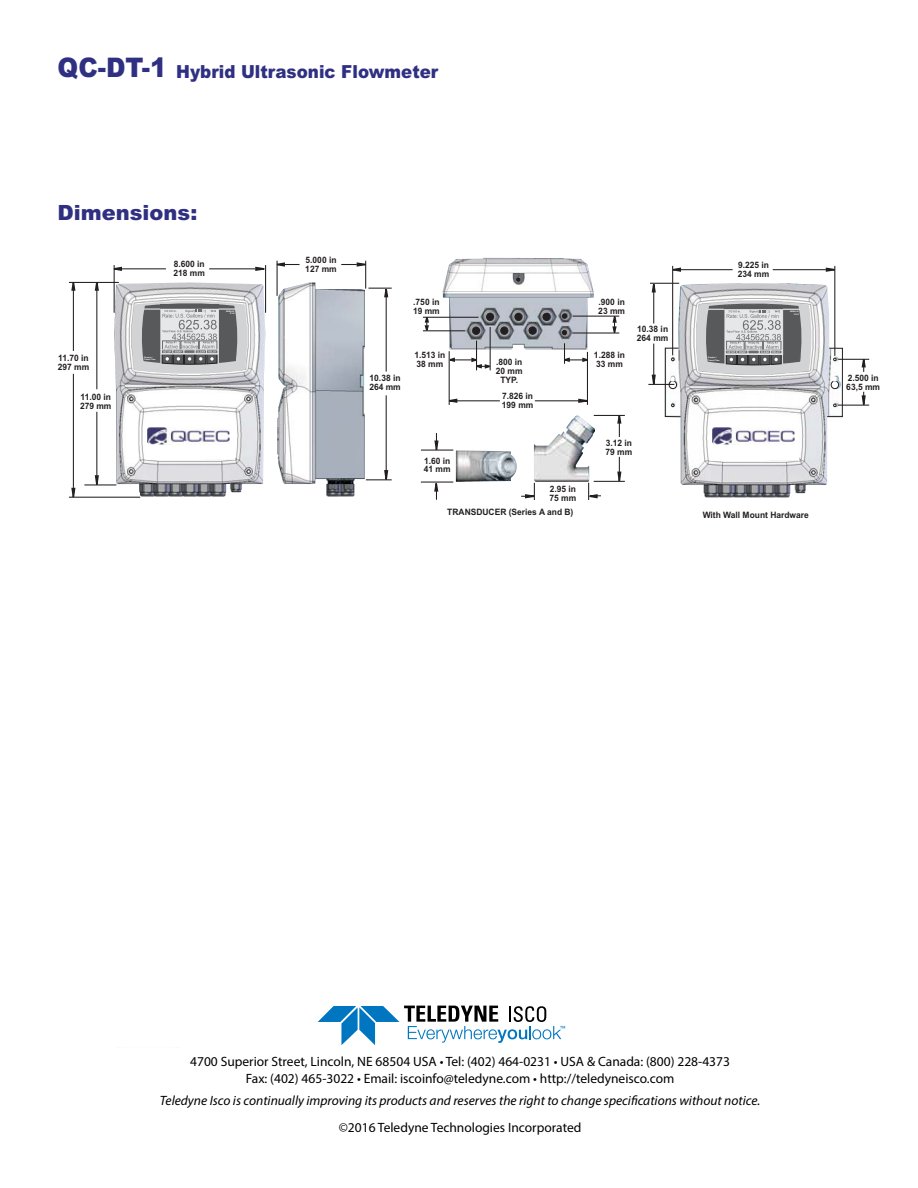
<style>
.page{position:relative;width:918px;height:1188px;background:#fff}
.page>*{position:absolute;margin:0;border:0;box-sizing:border-box;transform-origin:0 0}
.t1{font:900 21px "Arial";color:#303083}
.t2{font:900 18px "Arial";color:#303083;scale:.93 1}
.t3{font:13.5px/16.2px "Myriad Pro";color:#000;text-align:center}
.t4{font:italic 13.5px "Myriad Pro";color:#000}
.t5{font:700 8.85px/8.9px "Arial";color:#231f20;scale:.96 1}
.t6{font:700 1.95px/2.2px "Arial";color:#fff;text-align:right;scale:.96 1}
.t7{font:700 1.95px/2.2px "Arial";color:#fff;text-align:right}
.s1{font-size:27px}
</style>
<div class="page">
<img style="left:443px;top:258px;width:151px;height:92px">
<div style="left:473px;top:327px;width:7px;height:7px;background:#231f20;border-radius:50%"></div>
<div style="left:473px;top:327px;width:7px;height:7px;border:1px solid #231f20;border-radius:50%"></div>
<div style="left:487px;top:313px;width:7px;height:7px;background:#231f20;border-radius:50%"></div>
<div style="left:486px;top:313px;width:8px;height:8px;border:1px solid #231f20;border-radius:50%"></div>
<div style="left:501px;top:327px;width:7px;height:7px;background:#231f20;border-radius:50%"></div>
<div style="left:501px;top:327px;width:7px;height:7px;border:1px solid #231f20;border-radius:50%"></div>
<div style="left:515px;top:313px;width:7px;height:7px;background:#231f20;border-radius:50%"></div>
<div style="left:515px;top:313px;width:7px;height:8px;border:1px solid #231f20;border-radius:50%"></div>
<div style="left:529px;top:327px;width:7px;height:7px;background:#231f20;border-radius:50%"></div>
<div style="left:529px;top:327px;width:7px;height:7px;border:1px solid #231f20;border-radius:50%"></div>
<div style="left:543px;top:313px;width:7px;height:7px;background:#231f20;border-radius:50%"></div>
<div style="left:543px;top:313px;width:7px;height:8px;border:1px solid #231f20;border-radius:50%"></div>
<svg style="left:562px;top:314px;width:5px;height:4px"></svg>
<svg style="left:562px;top:330px;width:5px;height:5px"></svg>
<img style="left:673px;top:283px;width:170px;height:215px">
<svg style="left:826px;top:347px;width:17px;height:70px"></svg>
<hr style="left:209px;top:268px;width:46px;height:1px;background:#231f20">
<hr style="left:121px;top:268px;width:45px;height:1px;background:#231f20">
<hr style="left:265px;top:265px;width:1px;height:48px;background:#231f20">
<img style="left:114px;top:282px;width:151px;height:215px">
<img style="left:277px;top:282px;width:88px;height:215px">
<img style="left:534px;top:415px;width:61px;height:67px">
<img style="left:456px;top:451px;width:61px;height:31px">
<hr style="left:114px;top:265px;width:1px;height:48px;background:#231f20">
<svg style="left:254px;top:262px;width:46px;height:10px"></svg>
<hr style="left:277px;top:261px;width:1px;height:35px;background:#231f20">
<svg style="left:825px;top:267px;width:11px;height:6px"></svg>
<hr style="left:773px;top:269px;width:53px;height:1px;background:#231f20">
<hr style="left:680px;top:269px;width:53px;height:1px;background:#231f20">
<hr style="left:834px;top:266px;width:1px;height:90px;background:#231f20">
<hr style="left:672px;top:266px;width:1px;height:89px;background:#231f20">
<svg style="left:448px;top:398px;width:10px;height:6px"></svg>
<svg style="left:577px;top:398px;width:10px;height:6px"></svg>
<hr style="left:535px;top:400px;width:52px;height:1px;background:#231f20">
<hr style="left:450px;top:400px;width:50px;height:1px;background:#231f20">
<hr style="left:587px;top:352px;width:1px;height:53px;background:#231f20">
<hr style="left:449px;top:351px;width:1px;height:54px;background:#231f20">
<hr style="left:490px;top:327px;width:1px;height:43px;background:#231f20">
<svg style="left:445px;top:341px;width:50px;height:29px"></svg>
<hr style="left:423px;top:317px;width:56px;height:1px;background:#231f20">
<hr style="left:423px;top:330px;width:42px;height:1px;background:#231f20">
<hr style="left:573px;top:332px;width:46px;height:2px;background:#231f20">
<hr style="left:573px;top:316px;width:46px;height:1px;background:#231f20">
<svg style="left:424px;top:316px;width:6px;height:16px"></svg>
<svg style="left:611px;top:315px;width:7px;height:19px"></svg>
<svg style="left:560px;top:343px;width:32px;height:21px"></svg>
<hr style="left:69px;top:282px;width:50px;height:1px;background:#231f20">
<hr style="left:69px;top:497px;width:71px;height:1px;background:#231f20">
<hr style="left:84px;top:484px;width:32px;height:1px;background:#231f20">
<svg style="left:94px;top:266px;width:29px;height:26px"></svg>
<svg style="left:94px;top:474px;width:6px;height:12px"></svg>
<hr style="left:96px;top:412px;width:1px;height:63px;background:#231f20">
<hr style="left:96px;top:290px;width:1px;height:99px;background:#231f20">
<svg style="left:70px;top:281px;width:6px;height:11px"></svg>
<svg style="left:70px;top:487px;width:6px;height:11px"></svg>
<hr style="left:73px;top:374px;width:1px;height:114px;background:#231f20">
<hr style="left:73px;top:290px;width:1px;height:61px;background:#231f20">
<svg style="left:341px;top:261px;width:51px;height:37px"></svg>
<svg style="left:366px;top:469px;width:26px;height:12px"></svg>
<hr style="left:386px;top:395px;width:1px;height:80px;background:#231f20">
<hr style="left:386px;top:290px;width:1px;height:82px;background:#231f20">
<hr style="left:838px;top:359px;width:31px;height:1px;background:#231f20">
<hr style="left:838px;top:405px;width:31px;height:1px;background:#231f20">
<svg style="left:861px;top:392px;width:6px;height:14px"></svg>
<svg style="left:861px;top:358px;width:6px;height:14px"></svg>
<svg style="left:650px;top:267px;width:32px;height:26px"></svg>
<svg style="left:648px;top:347px;width:33px;height:71px"></svg>
<hr style="left:653px;top:344px;width:1px;height:36px;background:#231f20">
<hr style="left:653px;top:285px;width:1px;height:39px;background:#231f20">
<hr style="left:594px;top:415px;width:31px;height:1px;background:#231f20">
<hr style="left:594px;top:481px;width:31px;height:1px;background:#231f20">
<svg style="left:616px;top:457px;width:6px;height:25px"></svg>
<svg style="left:616px;top:414px;width:6px;height:23px"></svg>
<hr style="left:421px;top:450px;width:32px;height:1px;background:#231f20">
<hr style="left:421px;top:482px;width:32px;height:1px;background:#231f20">
<svg style="left:433px;top:481px;width:6px;height:19px"></svg>
<svg style="left:521px;top:483px;width:14px;height:17px"></svg>
<svg style="left:588px;top:483px;width:13px;height:17px"></svg>
<svg style="left:434px;top:433px;width:5px;height:18px"></svg>
<svg style="left:695px;top:300px;width:117px;height:75px"></svg>
<svg style="left:131px;top:300px;width:117px;height:75px"></svg>
<div style="left:145px;top:415px;width:90px;height:45px;background:#fff"></div>
<div style="left:709px;top:415px;width:90px;height:46px;background:#fff"></div>
<img style="left:147px;top:427px;width:82px;height:18px">
<img style="left:713px;top:427px;width:81px;height:18px">
<div style="left:160px;top:304px;width:58px;height:4px;border:1px solid #58595b"></div>
<div style="left:219px;top:355px;width:16px;height:5px;background:#58595b"></div>
<div style="left:219px;top:355px;width:17px;height:5px;border:1px solid #58595b"></div>
<div style="left:724px;top:305px;width:59px;height:4px;border:1px solid #58595b"></div>
<div style="left:784px;top:356px;width:16px;height:5px;background:#58595b"></div>
<div style="left:784px;top:356px;width:16px;height:5px;border:1px solid #58595b"></div>
<svg style="left:318px;top:1006px;width:247px;height:39px"></svg>
<h2 class="t2" style="left:58px;top:65px;width:411px"><span class="s1">QC-DT-1</span> Hybrid Ultrasonic Flowmeter</h2>
<h1 class="t1" style="left:58px;top:205px;width:141px">Dimensions:</h1>
<p class="t5" style="left:173px;top:260px;width:34px">8.600 in<br>218 mm</p>
<p class="t5" style="left:305px;top:256px;width:34px">5.000 in<br>127 mm</p>
<p class="t5" style="left:738px;top:261px;width:34px">9.225 in<br>234 mm</p>
<p class="t5" style="left:58px;top:355px;width:34px">11.70 in<br>297 mm</p>
<p class="t5" style="left:80px;top:394px;width:34px">11.00 in<br>279 mm</p>
<p class="t7" style="left:144px;top:356px;width:13px;text-align:left">Doppler /<br>Transit Time</p>
<p class="t7" style="left:226px;top:311px;width:10px">NEMA 4X<br>IP 66</p>
<p class="t5" style="left:413px;top:298px;width:29px">.750 in<br>19 mm</p>
<p class="t5" style="left:598px;top:298px;width:29px">.900 in<br>23 mm</p>
<p class="t5" style="left:594px;top:352px;width:34px">1.288 in<br>33 mm</p>
<p class="t6" style="left:790px;top:311px;width:10px">NEMA 4X<br>IP 66</p>
<p class="t5" style="left:637px;top:325px;width:34px">10.38 in<br>264 mm</p>
<p class="t5" style="left:414px;top:352px;width:34px">1.513 in<br>38 mm</p>
<p class="t5" style="left:496px;top:358px;width:29px;text-align:center">.800 in<br>20 mm<br>TYP.</p>
<p class="t6" style="left:708px;top:357px;width:13px;text-align:left">Doppler /<br>Transit Time</p>
<p class="t5" style="left:369px;top:375px;width:34px">10.38 in<br>264 mm</p>
<p class="t5" style="left:846px;top:374px;width:37px">2.500 in<br>63,5 mm</p>
<p class="t5" style="left:502px;top:392px;width:34px">7.826 in<br>199 mm</p>
<p class="t5" style="left:606px;top:439px;width:29px">3.12 in<br>79 mm</p>
<p class="t5" style="left:424px;top:457px;width:29px">1.60 in<br>41 mm</p>
<p class="t5" style="left:549px;top:486px;width:29px">2.95 in<br>75 mm</p>
<p class="t5" style="left:447px;top:509px;width:133px">TRANSDUCER (Series A and B)</p>
<p class="t5" style="left:703px;top:511px;width:112px">With Wall Mount Hardware</p>
<h3 class="t3" style="left:190px;top:1054px;width:541px">4700 Superior Street, Lincoln, NE 68504 USA • Tel: (402) 464-0231 • USA &amp; Canada: (800) 228-4373<br>Fax: (402) 465-3022 • Email: iscoinfo@teledyne.com • http://teledyneisco.com</h3>
<h3 class="t4" style="left:160px;top:1092px;width:602px">Teledyne Isco is continually improving its products and reserves the right to change specifications without notice.</h3>
<h3 class="t3" style="left:339px;top:1119px;width:244px">©2016 Teledyne Technologies Incorporated</h3>
</div>
